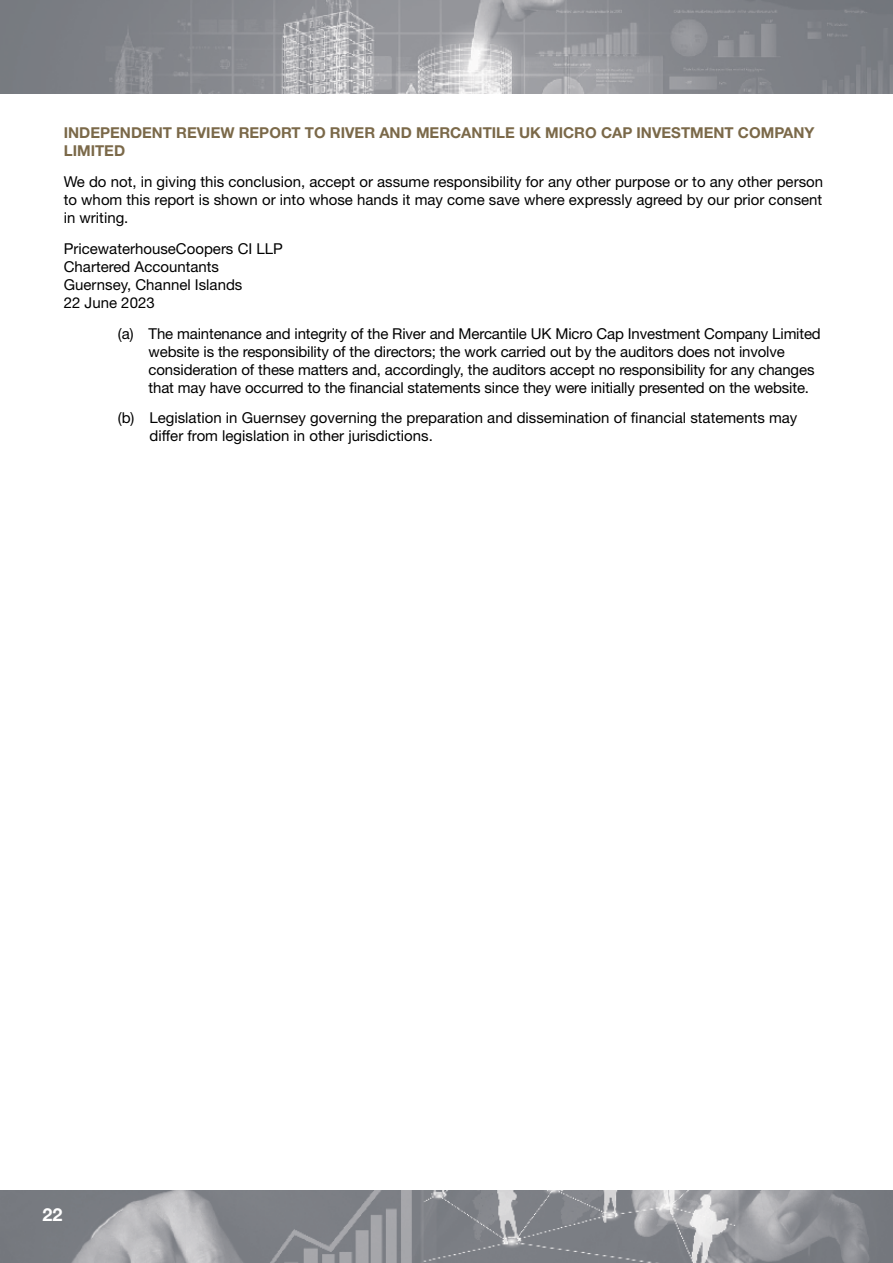
<style>
.page{position:relative;width:893px;height:1263px;background:#fff}
.page>*{position:absolute;margin:0;border:0;box-sizing:border-box;transform-origin:0 0}
.t1{font:700 18px "Helvetica Neue LT Std";color:#fff}
.t2{font:15px/18px "Helvetica Neue LT Std";letter-spacing:-.01em;color:#000}
.t3{font:700 15px/18px "Helvetica Neue LT Std";color:#7b6949}
</style>
<div class="page">
<img style="left:0;top:1191px;width:893px;height:72px">
<img style="left:0;top:0;width:893px;height:94px">
<p class="t3" style="left:64px;top:124px;width:752px">INDEPENDENT REVIEW REPORT TO RIVER AND MERCANTILE UK MICRO CAP INVESTMENT COMPANY<br>LIMITED</p>
<p class="t2" style="left:64px;top:172px;width:761px;text-align:justify">We do not, in giving this conclusion, accept or assume responsibility for any other purpose or to any other person to whom this report is shown or into whose hands it may come save where expressly agreed by our prior consent in writing.</p>
<p class="t2" style="left:64px;top:239px;width:221px">PricewaterhouseCoopers CI LLP<br>Chartered Accountants<br>Guernsey, Channel Islands<br>22 June 2023</p>
<p class="t2" style="left:149px;top:324px;width:674px;text-indent:-31px">(a) The maintenance and integrity of the River and Mercantile UK Micro Cap Investment Company Limited website is the responsibility of the directors; the work carried out by the auditors does not involve consideration of these matters and, accordingly, the auditors accept no responsibility for any changes that may have occurred to the financial statements since they were initially presented on the website.</p>
<p class="t2" style="left:149px;top:409px;width:649px;text-indent:-32px">(b) Legislation in Guernsey governing the preparation and dissemination of financial statements may differ from legislation in other jurisdictions.</p>
<p class="t1" style="left:43px;top:1203px;width:22px">22</p>
</div>
